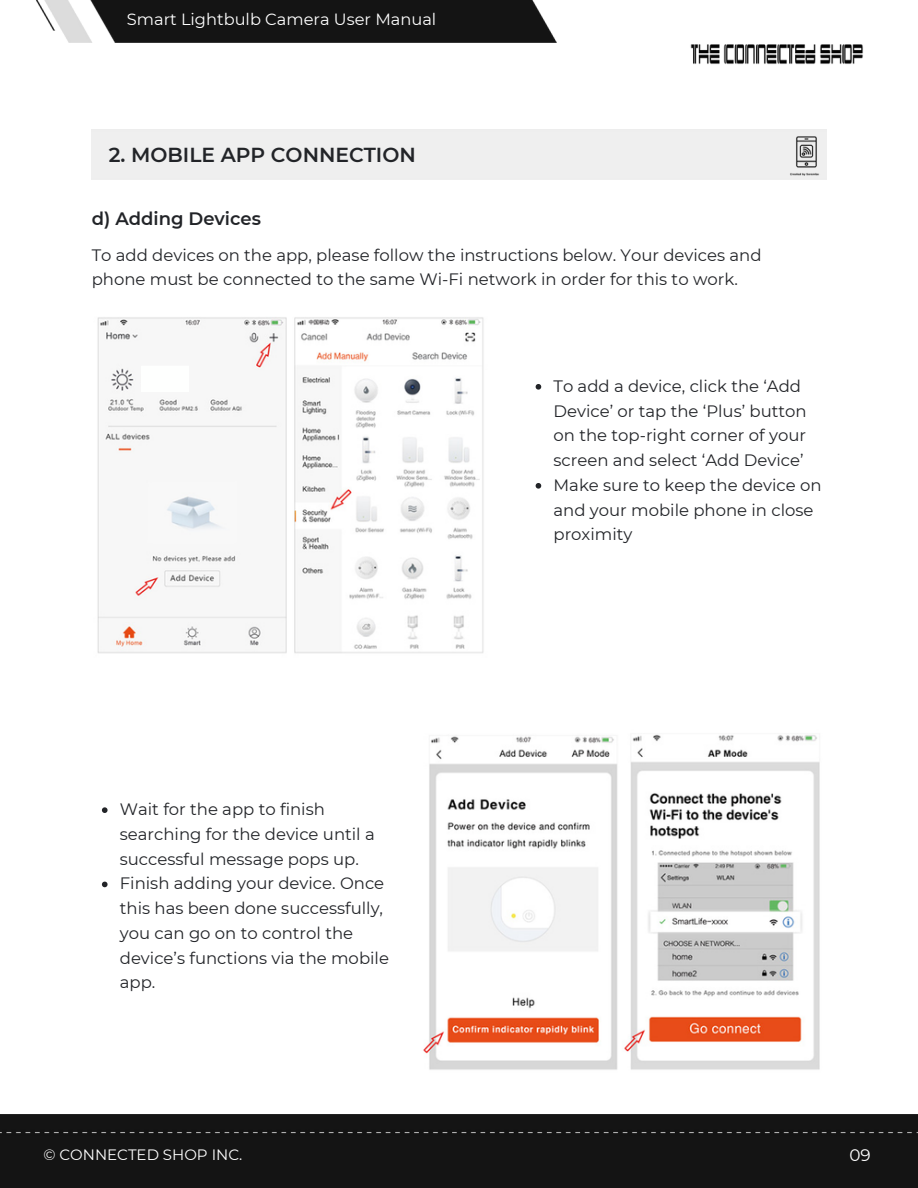
<style>
.page{position:relative;width:918px;height:1188px;background:#fff}
.page>*{position:absolute;margin:0;border:0;box-sizing:border-box;transform-origin:0 0}
.t1{font:600 20.25px "Montserrat";color:#222428}
.t2{font:600 18px "Montserrat";color:#222428}
.t3{font:16.8px "Montserrat";color:#fff}
.t4{font:16.5px/24.8px "Montserrat";color:#222428}
.t5{font:16.2px "Montserrat";color:#fff}
.t6{font:15px "Montserrat";color:#fff}
</style>
<div class="page">
<img style="left:690px;top:44px;width:173px;height:20px">
<div style="left:0;top:1114px;width:918px;height:74px;background:#141414"></div>
<img style="left:36px;top:0;width:520px;height:42px">
<img style="left:787px;top:137px;width:39px;height:39px">
<img style="left:97px;top:317px;width:190px;height:336px">
<img style="left:294px;top:317px;width:190px;height:336px">
<svg style="left:141px;top:366px;width:48px;height:26px"></svg>
<img style="left:423px;top:734px;width:397px;height:336px">
<svg style="left:536px;top:384px;width:5px;height:6px"></svg>
<svg style="left:536px;top:483px;width:5px;height:6px"></svg>
<svg style="left:102px;top:807px;width:6px;height:6px"></svg>
<svg style="left:102px;top:882px;width:6px;height:5px"></svg>
<p class="t5" style="left:127px;top:10px;width:311px">Smart Lightbulb Camera User Manual</p>
<p class="t1" style="left:109px;top:142px;width:308px">2. MOBILE APP CONNECTION</p>
<p class="t2" style="left:92px;top:208px;width:171px">d) Adding Devices</p>
<p class="t4" style="left:92px;top:242px;width:671px">To add devices on the app, please follow the instructions below. Your devices and phone must be connected to the same Wi-Fi network in order for this to work.</p>
<p class="t4" style="left:554px;top:374px;width:255px">To add a device, click the ‘Add<br>Device’ or tap the ‘Plus’ button on the top-right corner of your screen and select ‘Add Device’</p>
<p class="t4" style="left:554px;top:473px;width:270px">Make sure to keep the device on and your mobile phone in close proximity</p>
<p class="t4" style="left:120px;top:797px;width:256px">Wait for the app to finish searching for the device until a successful message pops up.</p>
<p class="t4" style="left:120px;top:871px;width:271px">Finish adding your device. Once this has been done successfully, you can go on to control the device’s functions via the mobile app.</p>
<p class="t6" style="left:43px;top:1146px;width:200px">© CONNECTED SHOP INC.</p>
<p class="t3" style="left:849px;top:1145px;width:23px">09</p>
</div>
